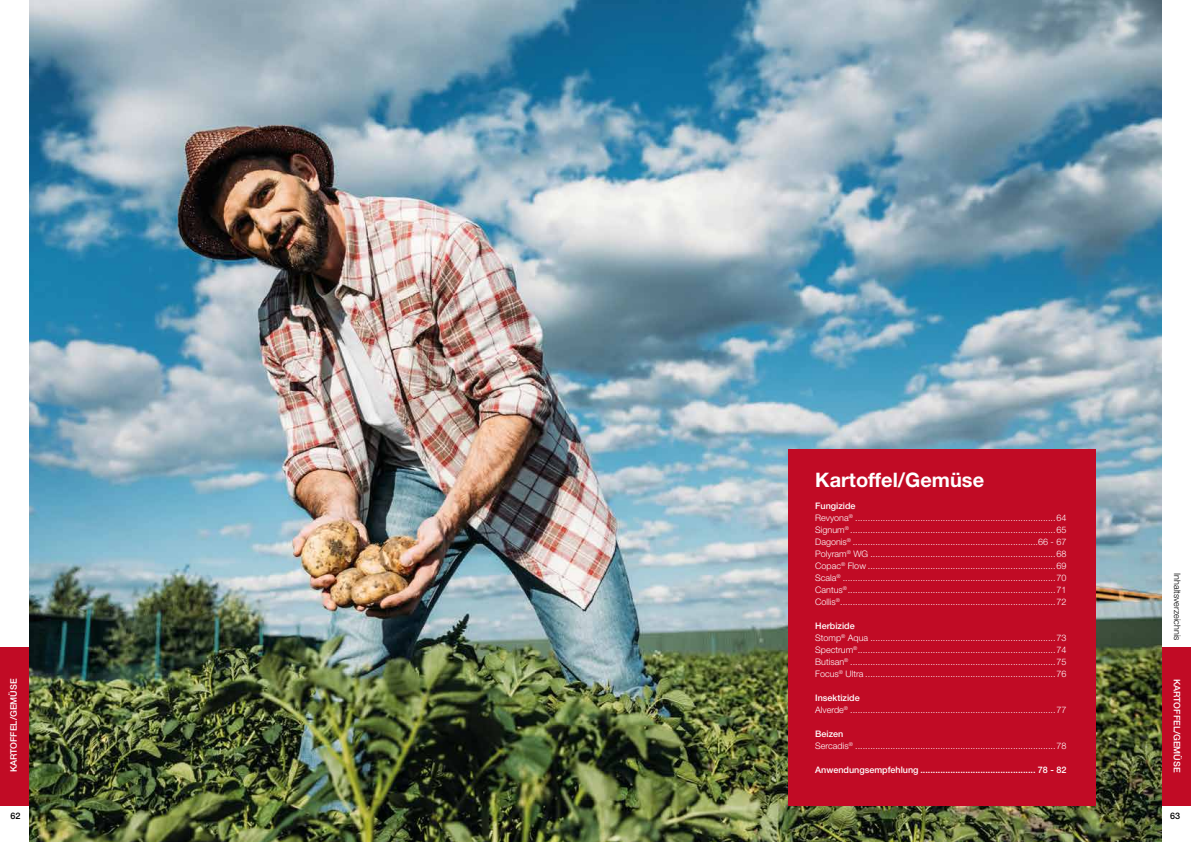
<style>
.page{position:relative;width:1191px;height:842px;background:#fff}
.page>*{position:absolute;margin:0;border:0;box-sizing:border-box;transform-origin:0 0}
.t1{font:700 20px "Helvetica Neue LT Std";color:#fff}
.t2{font:300 9px/12px "Helvetica Neue LT Std";color:#fff}
.t3{font:500 9px "Helvetica Neue LT Std";color:#fff}
.t4{font:300 9px "Helvetica Neue LT Std";color:#000}
.t5{font:500 9px "Helvetica Neue LT Std";color:#000}
.s1{font-weight:500}
</style>
<div class="page">
<div style="left:0;top:647px;width:29px;height:159px;background:#c10b25"></div>
<div style="left:1161px;top:647px;width:30px;height:159px;background:#c10b25"></div>
<img style="left:29px;top:0;width:1132px;height:842px">
<div style="left:788px;top:449px;width:307px;height:356px;background:#c10b25"></div>
<h1 class="t1" style="left:815px;top:468px;width:170px">Kartoffel/Gemüse</h1>
<p class="t2" style="left:815px;top:499px;width:253px"><span class="s1">Fungizide<br></span>Revyona<sup>®</sup> ................................................................................64<br>Signum<sup>®</sup> ..................................................................................65<br>Dagonis<sup>®</sup> ..........................................................................66 - 67<br>Polyram<sup>®</sup> WG ..........................................................................68<br>Copac<sup>®</sup> Flow ...........................................................................69<br>Scala<sup>®</sup> .....................................................................................70<br>Cantus<sup>®</sup>...................................................................................71<br>Collis<sup>®</sup>......................................................................................72</p>
<p class="t2" style="left:815px;top:619px;width:253px"><span class="s1">Herbizide<br></span>Stomp<sup>®</sup> Aqua ..........................................................................73<br>Spectrum<sup>®</sup>...............................................................................74<br>Butisan<sup>®</sup> ..................................................................................75<br>Focus<sup>®</sup> Ultra ............................................................................76</p>
<p class="t2" style="left:815px;top:691px;width:253px"><span class="s1">Insektizide<br></span>Alverde<sup>®</sup> ..................................................................................77</p>
<p class="t2" style="left:815px;top:727px;width:253px"><span class="s1">Beizen<br></span>Sercadis<sup>®</sup> ................................................................................78</p>
<p class="t3" style="left:815px;top:764px;width:253px">Anwendungsempfehlung .............................................. 78 - 82</p>
<p class="t4" style="left:1182px;top:573px;width:69px;rotate:90deg">Inhaltsverzeichnis</p>
<p class="t3" style="left:8px;top:772px;width:95px;rotate:-90deg">KARTOFFEL/GEMÜSE</p>
<p class="t3" style="left:1182px;top:679px;width:95px;rotate:90deg">KARTOFFEL/GEMÜSE</p>
<p class="t5" style="left:11px;top:811px;width:12px">62</p>
<p class="t5" style="left:1170px;top:811px;width:12px">63</p>
</div>
